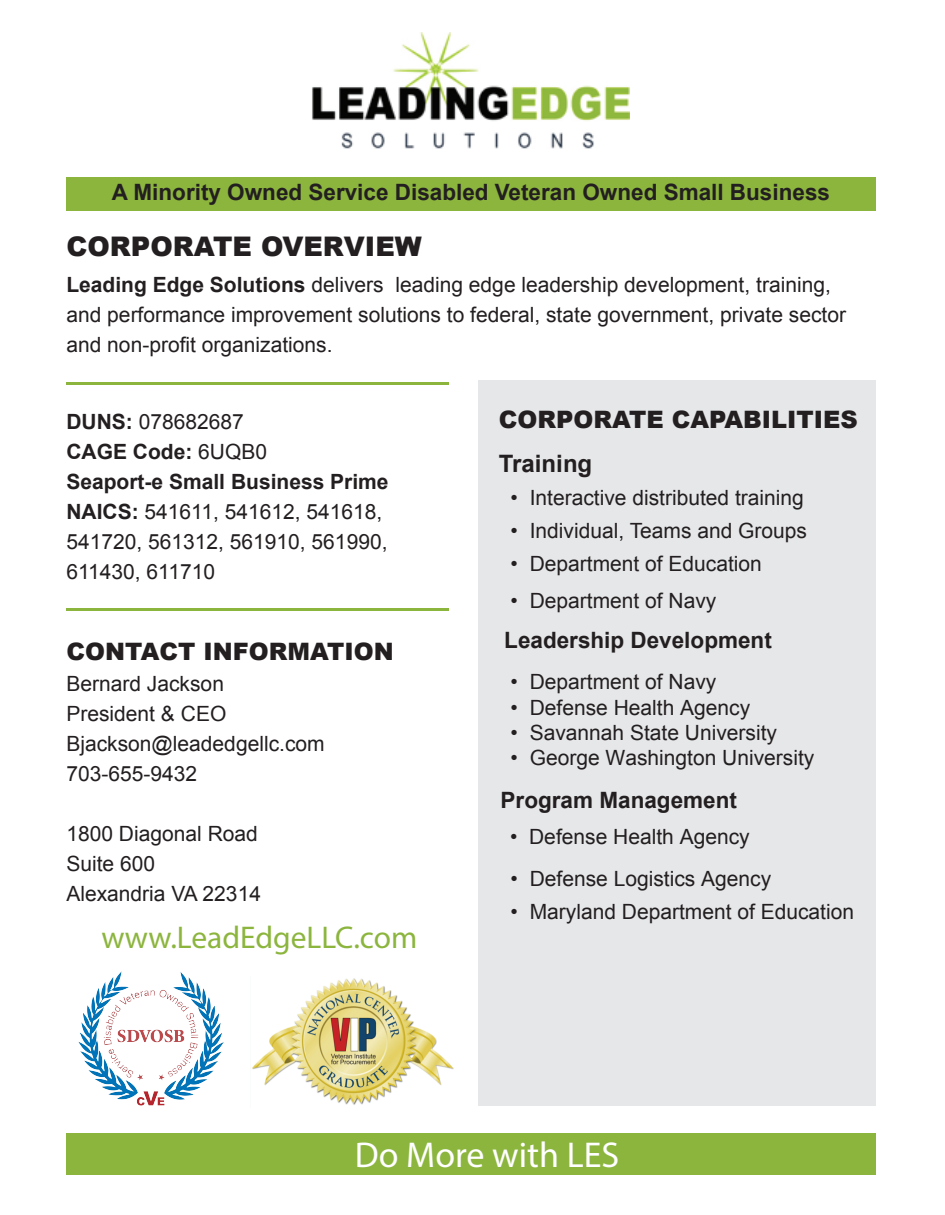
<style>
.page{position:relative;width:945px;height:1215px;background:#fff}
.page>*{position:absolute;margin:0;border:0;box-sizing:border-box;transform-origin:0 0}
.t1{font:36px "Myriad Pro";color:#fff}
.t2{font:31.5px "Myriad Pro";color:#8cb53e}
.t3{font:900 27px "Arial";color:#231f20}
.t4{font:900 24px "Arial";color:#231f20}
.t5{font:700 24px "Arial";color:#231f20}
.t6{font:700 22.5px "Arial";color:#231f20}
.t7{font:21px/30px "Arial";color:#231f20}
.s1{font-weight:700}
</style>
<div class="page">
<div style="left:479px;top:381px;width:397px;height:725px;background:#e6e7e9"></div>
<div style="left:66px;top:1134px;width:810px;height:41px;background:#8cb53e"></div>
<div style="left:66px;top:177px;width:810px;height:34px;background:#8cb53e"></div>
<img style="left:312px;top:32px;width:318px;height:117px">
<img style="left:78px;top:972px;width:146px;height:134px">
<img style="left:252px;top:978px;width:202px;height:127px">
<hr style="left:66px;top:382px;width:383px;height:3px;background:#8cb53e">
<hr style="left:66px;top:608px;width:383px;height:3px;background:#8cb53e">
<p class="t6" style="left:112px;top:178px;width:720px">A Minority Owned Service Disabled Veteran Owned Small Business</p>
<p class="t3" style="left:66px;top:226px;width:357px">CORPORATE OVERVIEW</p>
<p class="t7" style="left:66px;top:270px;width:781px"><span class="s1">Leading Edge Solutions</span> delivers leading edge leadership development, training, and performance improvement solutions to federal, state government, private sector and non-profit organizations.</p>
<p class="t7" style="left:66px;top:407px;width:324px"><span class="s1">DUNS:</span> 078682687<br><span class="s1">CAGE Code:</span> 6UQB0<br><span class="s1">Seaport-e Small Business Prime<br>NAICS:</span> 541611, 541612, 541618,<br>541720, 561312, 561910, 561990,<br>611430, 611710</p>
<p class="t4" style="left:66px;top:634px;width:329px">CONTACT INFORMATION</p>
<p class="t7" style="left:66px;top:669px;width:260px">Bernard Jackson<br>President &amp; CEO<br>Bjackson@leadedgellc.com<br>703-655-9432</p>
<p class="t7" style="left:66px;top:819px;width:196px">1800 Diagonal Road<br>Suite 600<br>Alexandria VA 22314</p>
<h2 class="t2" style="left:101px;top:918px;width:318px">www.LeadEdgeLLC.com</h2>
<p class="t4" style="left:499px;top:402px;width:360px">CORPORATE CAPABILITIES</p>
<p class="t5" style="left:499px;top:448px;width:95px">Training</p>
<p class="t7" style="left:511px;top:483px;width:295px">• Interactive distributed training</p>
<p class="t7" style="left:511px;top:516px;width:298px">• Individual, Teams and Groups</p>
<p class="t7" style="left:511px;top:549px;width:253px">• Department of Education</p>
<p class="t7" style="left:511px;top:586px;width:207px">• Department of Navy</p>
<p class="t6" style="left:504px;top:625px;width:269px">Leadership Development</p>
<p class="t7" style="left:511px;top:667px;width:207px">• Department of Navy</p>
<p class="t7" style="left:511px;top:692px;width:241px">• Defense Health Agency</p>
<p class="t7" style="left:511px;top:718px;width:268px">• Savannah State University</p>
<p class="t7" style="left:511px;top:743px;width:305px">• George Washington University</p>
<p class="t6" style="left:501px;top:785px;width:238px">Program Management</p>
<p class="t7" style="left:510px;top:822px;width:241px">• Defense Health Agency</p>
<p class="t7" style="left:511px;top:864px;width:262px">• Defense Logistics Agency</p>
<p class="t7" style="left:511px;top:897px;width:345px">• Maryland Department of Education</p>
<h1 class="t1" style="left:355px;top:1132px;width:266px">Do More with LES</h1>
</div>
